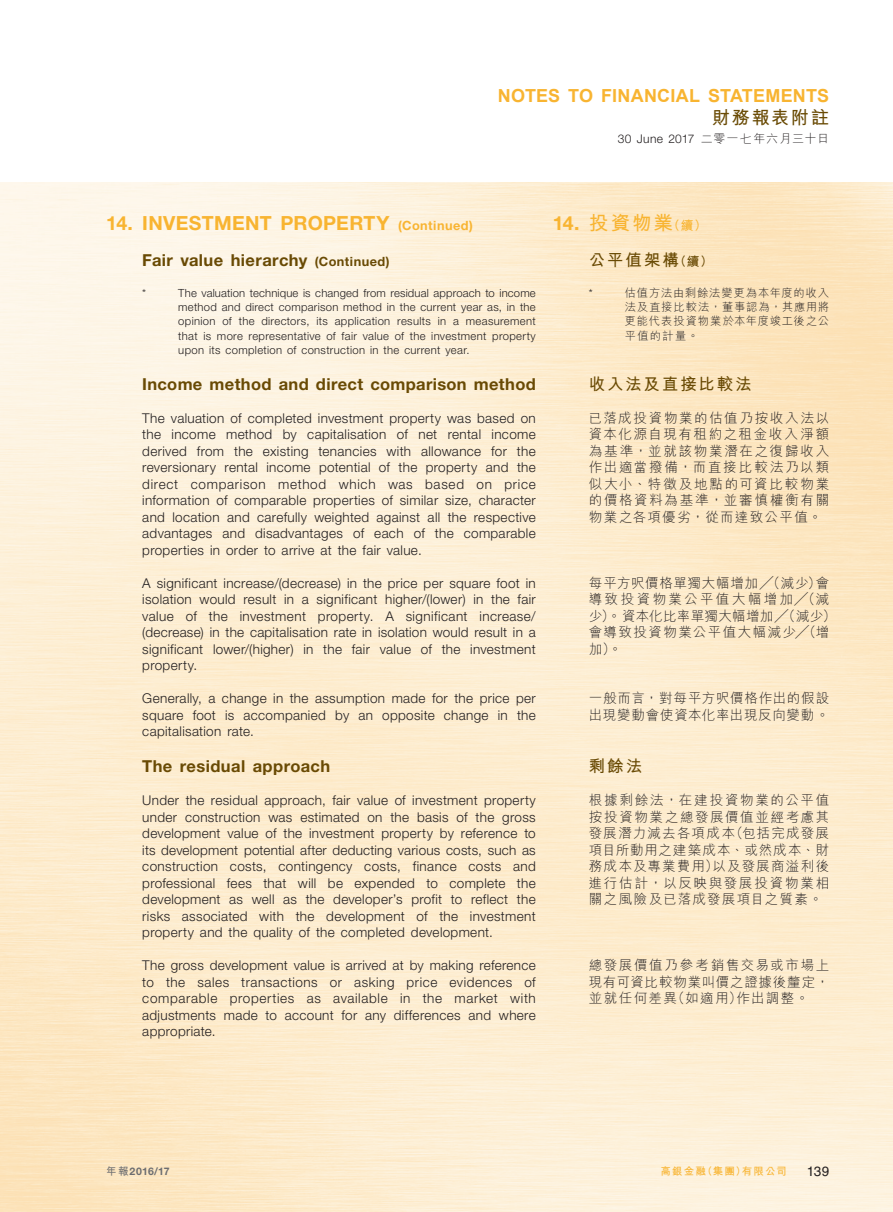
<style>
.page{position:relative;width:893px;height:1212px;background:#fff}
.page>*{position:absolute;margin:0;border:0;box-sizing:border-box;transform-origin:0 0}
._03_H1{font:700 19.5px "Helvetica Neue LT Std";letter-spacing:.015em;color:#f8b431}
._03_H1-2{font:700 19.5px "M Hei HK";color:#f8b431}
.t1{font:700 18px "Arial";letter-spacing:.01em;color:#f8b431}
.t2{font:700 18px "M Hei HK";letter-spacing:.1em;color:#694a04}
._04___H2{font:700 16.5px "Helvetica Neue LT Std";letter-spacing:.02em;color:#694a04}
._04___H2-2{font:700 16.5px "M Hei HK";letter-spacing:.11em;color:#694a04}
._12___P2{font:300 13.5px/16.5px "Helvetica Neue LT Std";letter-spacing:.025em;color:#231f20;text-align:justify}
._12___P2-2{font:300 13.5px/16.5px "M Hei HK";letter-spacing:.095em;color:#231f20;text-align:justify}
._12___P2-3{font:300 13.5px/16.5px "M Hei HK";letter-spacing:.05em;color:#231f20}
.t3{font:13.5px "Helvetica LT Std";color:#231f20}
.t4{font:300 12px "Helvetica Neue LT Std";letter-spacing:.025em;color:#231f20}
._22____IN2__Note{font:300 11.25px/14.2px "Helvetica Neue LT Std";letter-spacing:.03em;color:#231f20;text-align:justify}
._22____IN2__Note-2{font:300 11.25px/14.2px "M Hei HK";letter-spacing:.075em;color:#231f20;text-align:justify}
.t5{font:700 10.5px "M Hei HK";letter-spacing:.11em;color:#f8b431}
.t6{font:700 10.5px "Helvetica Neue LT Std";letter-spacing:.015em;color:#6c6d70}
.s1{font-family:"M Hei HK"}
.s2{font-size:12.75px}
.s3{font-family:"Helvetica Neue LT Std"}
</style>
<div class="page">
<h2 class="t1" style="left:498px;top:84px;width:333px">NOTES TO FINANCIAL STATEMENTS</h2>
<h2 class="t2" style="left:712px;top:104px;width:119px">財務報表附註</h2>
<p class="t4" style="left:618px;top:132px;width:213px">30 June 2017 <span class="s1">二零一七年六月三十日</span></p>
<p class="_03_H1" style="left:106px;top:211px;width:368px">14. INVESTMENT PROPERTY <span class="s2">(Continued)</span></p>
<p class="_04___H2" style="left:142px;top:250px;width:249px">Fair value hierarchy <span class="s2">(Continued)</span></p>
<p class="_22____IN2__Note" style="left:142px;top:285px;width:5px">*</p>
<p class="_22____IN2__Note" style="left:178px;top:285px;width:359px">The valuation technique is changed from residual approach to income method and direct comparison method in the current year as, in the opinion of the directors, its application results in a measurement that is more representative of fair value of the investment property upon its completion of construction in the current year.</p>
<p class="_04___H2" style="left:142px;top:374px;width:395px">Income method and direct comparison method</p>
<p class="_12___P2" style="left:142px;top:409px;width:395px">The valuation of completed investment property was based on the income method by capitalisation of net rental income derived from the existing tenancies with allowance for the reversionary rental income potential of the property and the direct comparison method which was based on price information of comparable properties of similar size, character and location and carefully weighted against all the respective advantages and disadvantages of each of the comparable properties in order to arrive at the fair value.</p>
<p class="_12___P2" style="left:142px;top:574px;width:395px">A significant increase/(decrease) in the price per square foot in isolation would result in a significant higher/(lower) in the fair value of the investment property. A significant increase/ (decrease) in the capitalisation rate in isolation would result in a significant lower/(higher) in the fair value of the investment property.</p>
<p class="_12___P2" style="left:142px;top:690px;width:395px">Generally, a change in the assumption made for the price per square foot is accompanied by an opposite change in the capitalisation rate.</p>
<p class="_04___H2" style="left:142px;top:756px;width:190px">The residual approach</p>
<p class="_12___P2" style="left:142px;top:792px;width:395px">Under the residual approach, fair value of investment property under construction was estimated on the basis of the gross development value of the investment property by reference to its development potential after deducting various costs, such as construction costs, contingency costs, finance costs and professional fees that will be expended to complete the development as well as the developer’s profit to reflect the risks associated with the development of the investment property and the quality of the completed development.</p>
<p class="_12___P2" style="left:142px;top:957px;width:395px">The gross development value is arrived at by making reference to the sales transactions or asking price evidences of comparable properties as available in the market with adjustments made to account for any differences and where appropriate.</p>
<p class="_03_H1-2" style="left:553px;top:209px;width:155px"><span class="s3">14.</span> 投資物業<span class="s2">（續）</span></p>
<p class="_04___H2-2" style="left:589px;top:248px;width:126px">公平值架構<span class="s2">（續）</span></p>
<p class="_22____IN2__Note" style="left:589px;top:285px;width:5px">*</p>
<p class="_22____IN2__Note-2" style="left:625px;top:285px;width:206px">估值方法由剩餘法變更為本年度的收入法及直接比較法，董事認為，其應用將更能代表投資物業於本年度竣工後之公平值的計量。</p>
<p class="_04___H2-2" style="left:589px;top:372px;width:164px">收入法及直接比較法</p>
<p class="_12___P2-2" style="left:589px;top:409px;width:242px">已落成投資物業的估值乃按收入法以資本化源自現有租約之租金收入淨額為基準，並就該物業潛在之復歸收入作出適當撥備，而直接比較法乃以類似大小、特徵及地點的可資比較物業的價格資料為基準，並審慎權衡有關物業之各項優劣，從而達致公平值。</p>
<p class="_12___P2-2" style="left:589px;top:574px;width:249px;text-align:left">每平方呎價格單獨大幅增加╱（減少）會導致投資物業公平值大幅增加╱（減少）。資本化比率單獨大幅增加╱（減少）會導致投資物業公平值大幅減少╱（增加）。</p>
<p class="_12___P2-3" style="left:589px;top:690px;width:242px">一般而言，對每平方呎價格作出的假設出現變動會使資本化率出現反向變動。</p>
<p class="_04___H2-2" style="left:589px;top:754px;width:55px">剩餘法</p>
<p class="_12___P2-2" style="left:589px;top:792px;width:242px">根據剩餘法，在建投資物業的公平值按投資物業之總發展價值並經考慮其發展潛力減去各項成本（包括完成發展項目所動用之建築成本、或然成本、財務成本及專業費用）以及發展商溢利後進行估計，以反映與發展投資物業相關之風險及已落成發展項目之質素。</p>
<p class="_12___P2-2" style="left:589px;top:957px;width:242px">總發展價值乃參考銷售交易或市場上現有可資比較物業叫價之證據後釐定，並就任何差異（如適用）作出調整。</p>
<p class="t6" style="left:106px;top:1165px;width:65px"><span class="s1">年報</span>2016/17</p>
<p class="t5" style="left:660px;top:1164px;width:128px">高銀金融（集團）有限公司</p>
<p class="t3" style="left:807px;top:1163px;width:24px">139</p>
</div>
